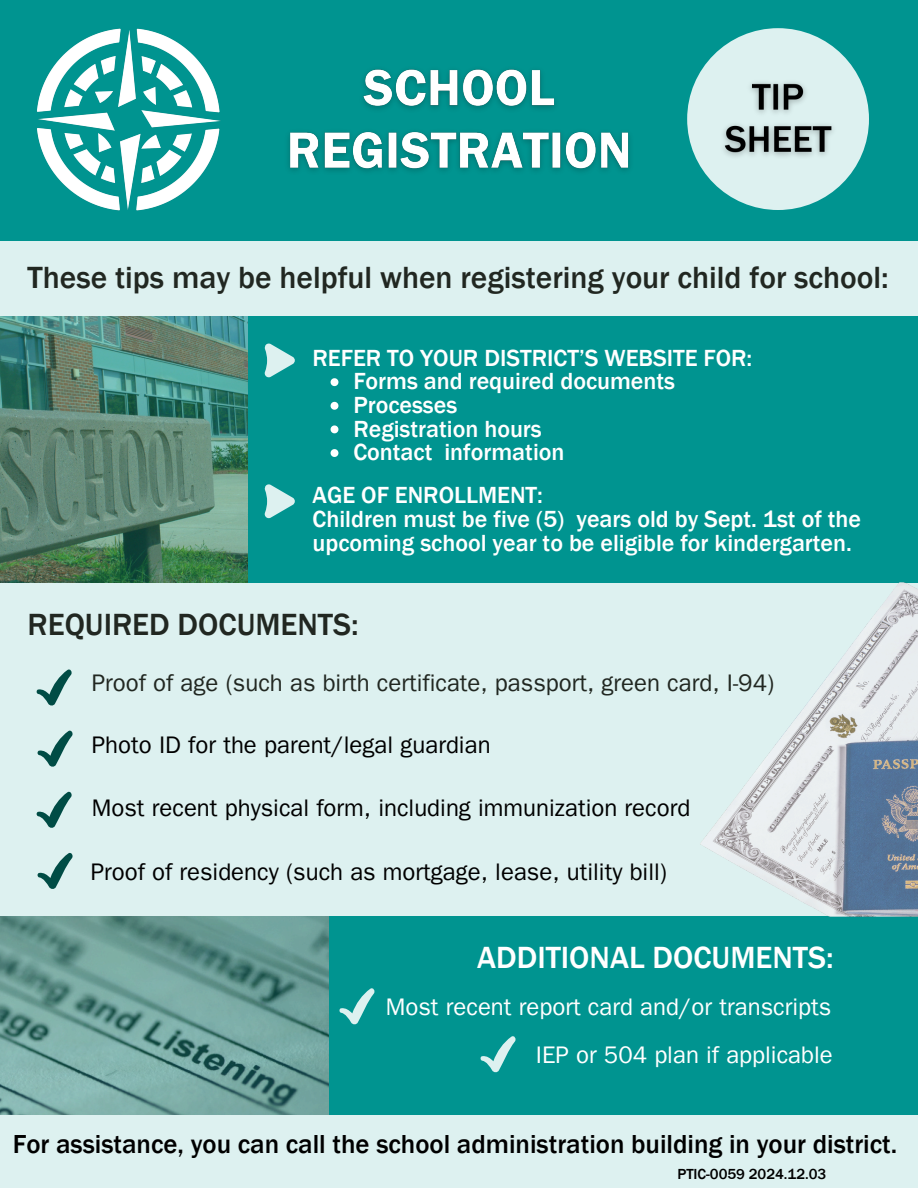
<style>
.page{position:relative;width:918px;height:1188px;background:#ddf1f0}
.page>*{position:absolute;margin:0;border:0;box-sizing:border-box;transform-origin:0 0}
.t1{font:500 31.5px "Franklin Gothic";color:#212721}
.t2{font:500 31.5px "Franklin Gothic";color:#fff}
.t3{font:500 26.7px "Franklin Gothic";color:#000}
.t4{font:500 24px/23.7px "Franklin Gothic";color:#fff}
.t5{font:24px "Franklin Gothic LT Pro";color:#000}
.t6{font:24px "Franklin Gothic LT Pro";color:#fff}
.t7{font:24px "Franklin Gothic LT Pro";color:#212721}
.t8{font:500 15px "Franklin Gothic";color:#000}
</style>
<div class="page">
<div style="left:0;top:0;width:918px;height:241px;background:#009490"></div>
<div style="left:0;top:316px;width:918px;height:267px;background:#009490"></div>
<img style="left:0;top:316px;width:247px;height:267px">
<img style="left:37px;top:28px;width:183px;height:182px">
<div style="left:687px;top:28px;width:182px;height:182px;background:#ddf1f0;border-radius:50%"></div>
<img style="left:723px;top:82px;width:110px;height:75px">
<svg style="left:264px;top:343px;width:31px;height:35px"></svg>
<svg style="left:264px;top:484px;width:31px;height:35px"></svg>
<div style="left:0;top:916px;width:918px;height:199px;background:#009490"></div>
<svg style="left:36px;top:669px;width:36px;height:37px"></svg>
<img style="left:700px;top:583px;width:218px;height:334px">
<svg style="left:37px;top:730px;width:36px;height:37px"></svg>
<svg style="left:36px;top:791px;width:36px;height:37px"></svg>
<svg style="left:37px;top:853px;width:36px;height:36px"></svg>
<img style="left:0;top:916px;width:329px;height:198px">
<img style="left:289px;top:69px;width:341px;height:103px">
<svg style="left:331px;top:378px;width:7px;height:8px"></svg>
<svg style="left:331px;top:402px;width:7px;height:8px"></svg>
<svg style="left:331px;top:425px;width:7px;height:8px"></svg>
<svg style="left:331px;top:449px;width:7px;height:8px"></svg>
<svg style="left:339px;top:988px;width:36px;height:37px"></svg>
<svg style="left:480px;top:1036px;width:36px;height:37px"></svg>
<p class="t1" style="left:28px;top:259px;width:863px">These tips may be helpful when registering your child for school:</p>
<h4 class="t4" style="left:313px;top:346px;width:441px">REFER TO YOUR DISTRICT’S WEBSITE FOR:</h4>
<p class="t4" style="left:353px;top:369px;width:323px">Forms and required documents</p>
<p class="t4" style="left:353px;top:393px;width:105px">Processes</p>
<p class="t4" style="left:353px;top:416px;width:190px">Registration hours</p>
<h6 class="t4" style="left:353px;top:440px;width:213px">Contact information</h6>
<p class="t4" style="left:313px;top:483px;width:232px">AGE OF ENROLLMENT:</p>
<p class="t4" style="left:313px;top:507px;width:550px">Children must be five (5) years old by Sept. 1st of the upcoming school year to be eligible for kindergarten.</p>
<p class="t1" style="left:28px;top:606px;width:333px">REQUIRED DOCUMENTS:</p>
<p class="t7" style="left:92px;top:675px;width:684px">Proof of age (such as birth certificate, passport, green card, I-94)</p>
<p class="t5" style="left:92px;top:737px;width:400px">Photo ID for the parent/legal guardian</p>
<p class="t5" style="left:92px;top:799px;width:600px">Most recent physical form, including immunization record</p>
<p class="t5" style="left:91px;top:864px;width:578px">Proof of residency (such as mortgage, lease, utility bill)</p>
<h3 class="t2" style="left:477px;top:940px;width:358px">ADDITIONAL DOCUMENTS:</h3>
<p class="t6" style="left:386px;top:999px;width:447px">Most recent report card and/or transcripts</p>
<p class="t6" style="left:536px;top:1047px;width:299px">IEP or 504 plan if applicable</p>
<p class="t3" style="left:13px;top:1129px;width:886px">For assistance, you can call the school administration building in your district.</p>
<p class="t8" style="left:677px;top:1165px;width:150px">PTIC-0059 2024.12.03</p>
</div>
